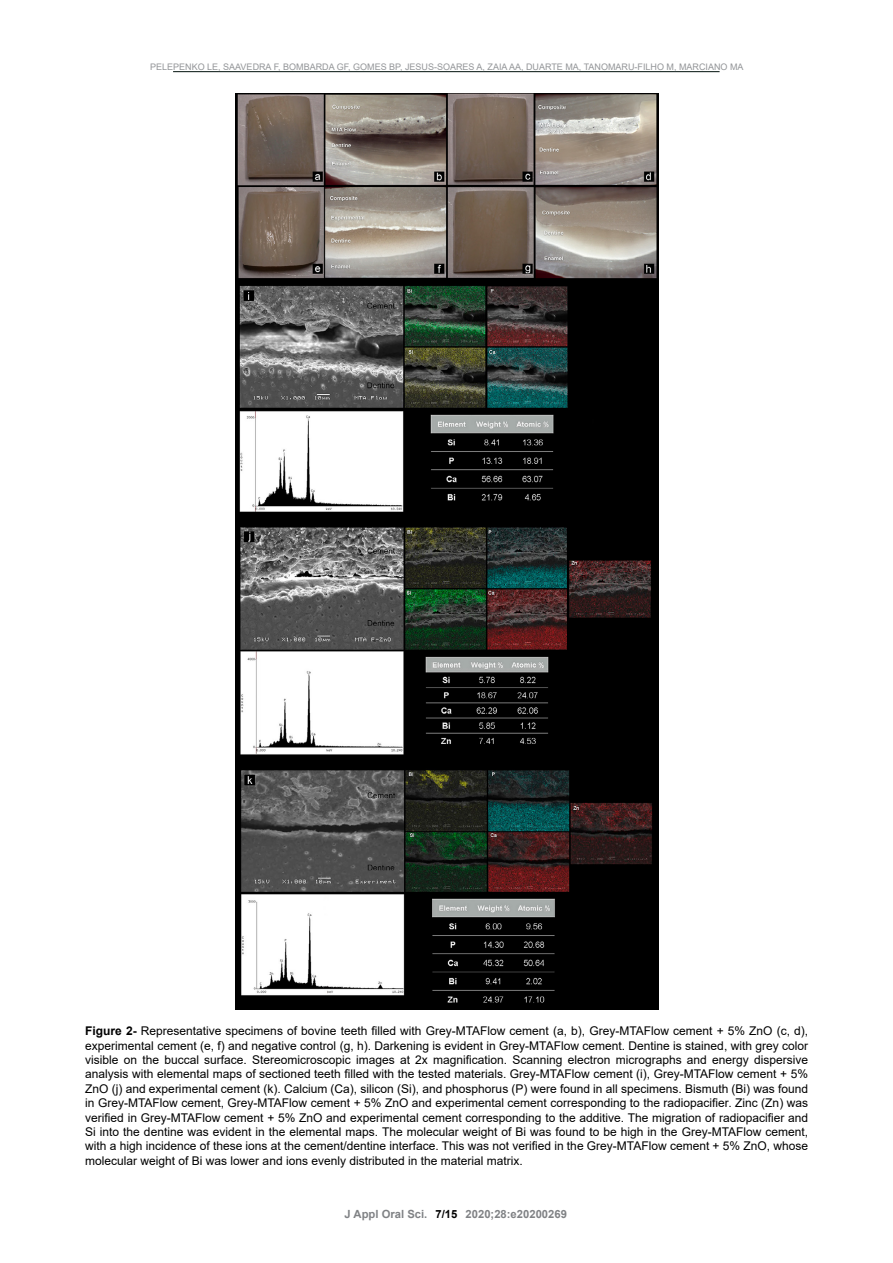
<style>
.page{position:relative;width:893px;height:1263px;background:#fff}
.page>*{position:absolute;margin:0;border:0;box-sizing:border-box;transform-origin:0 0}
.t1{font:12px/14.4px "Arial";color:#000;text-align:justify}
.t2{font:700 11.25px "Arial";color:#808285}
.t3{font:9px "Arial";color:#939598}
.s1{font-weight:700}
.s2{color:#000}
</style>
<div class="page">
<hr style="left:173px;top:71px;width:547px;height:1px;background:#00110d">
<img style="left:235px;top:94px;width:423px;height:915px">
<p class="t3" style="left:150px;top:60px;width:595px">PELEPENKO LE, SAAVEDRA F, BOMBARDA GF, GOMES BP, JESUS-SOARES A, ZAIA AA, DUARTE MA, TANOMARU-FILHO M, MARCIANO MA</p>
<p class="t1" style="left:85px;top:1024px;width:724px"><span class="s1">Figure 2-</span> Representative specimens of bovine teeth filled with Grey-MTAFlow cement (a, b), Grey-MTAFlow cement + 5% ZnO (c, d), experimental cement (e, f) and negative control (g, h). Darkening is evident in Grey-MTAFlow cement. Dentine is stained, with grey color visible on the buccal surface. Stereomicroscopic images at 2x magnification. Scanning electron micrographs and energy dispersive analysis with elemental maps of sectioned teeth filled with the tested materials. Grey-MTAFlow cement (i), Grey-MTAFlow cement + 5% ZnO (j) and experimental cement (k). Calcium (Ca), silicon (Si), and phosphorus (P) were found in all specimens. Bismuth (Bi) was found in Grey-MTAFlow cement, Grey-MTAFlow cement + 5% ZnO and experimental cement corresponding to the radiopacifier. Zinc (Zn) was verified in Grey-MTAFlow cement + 5% ZnO and experimental cement corresponding to the additive. The migration of radiopacifier and Si into the dentine was evident in the elemental maps. The molecular weight of Bi was found to be high in the Grey-MTAFlow cement, with a high incidence of these ions at the cement/dentine interface. This was not verified in the Grey-MTAFlow cement + 5% ZnO, whose molecular weight of Bi was lower and ions evenly distributed in the material matrix.</p>
<p class="t2" style="left:345px;top:1206px;width:224px">J Appl Oral Sci. <span class="s2">7/15</span> 2020;28:e20200269</p>
</div>
